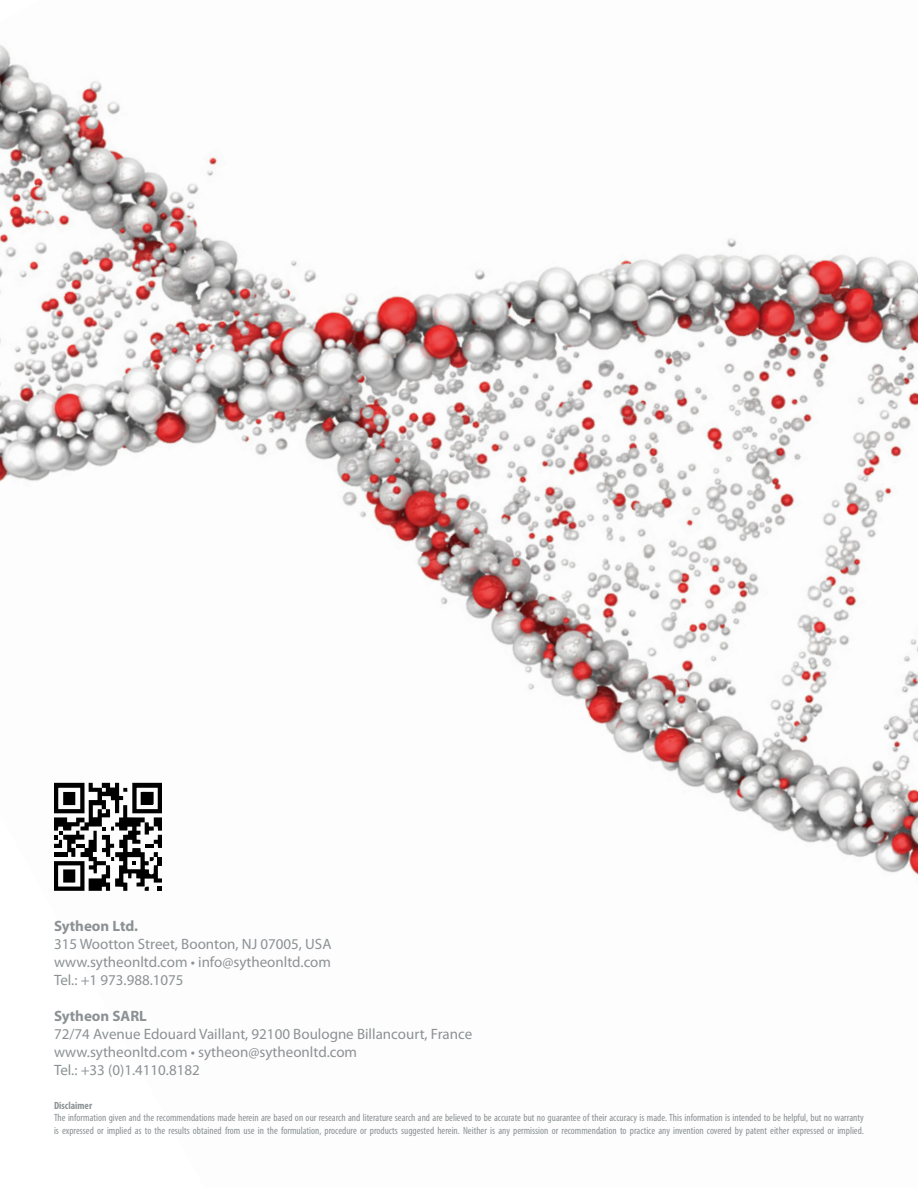
<style>
.page{position:relative;width:918px;height:1188px;background:#fff}
.page>*{position:absolute;margin:0;border:0;box-sizing:border-box;transform-origin:0 0}
.t1{font:15px/18px "Myriad Pro";color:#8c9294;text-align:justify}
.t2{font:700 15px "Myriad Pro";color:#8c9294}
.t3{font:condensed 10.5px/12.6px "Myriad Pro";color:#8c9294}
.t4{font:700 condensed 10.5px "Myriad Pro";color:#8c9294}
</style>
<div class="page">
<img style="left:0;top:44px;width:918px;height:832px">
<svg style="left:54px;top:783px;width:108px;height:108px"></svg>
<h1 class="t2" style="left:54px;top:916px;width:86px">Sytheon Ltd.</h1>
<h1 class="t1" style="left:54px;top:934px;width:279px">315 Wootton Street, Boonton, NJ 07005, USA www.sytheonltd.com • info@sytheonltd.com Tel.: +1 973.988.1075</h1>
<h1 class="t2" style="left:54px;top:1006px;width:94px">Sytheon SARL</h1>
<h1 class="t1" style="left:54px;top:1024px;width:420px;text-align:left">72/74 Avenue Edouard Vaillant, 92100 Boulogne Billancourt, France www.sytheonltd.com • sytheon@sytheonltd.com<br>Tel.: +33 (0)1.4110.8182</h1>
<p class="t4" style="left:54px;top:1099px;width:40px">Disclaimer</p>
<p class="t3" style="left:54px;top:1112px;width:811px">The information given and the recommendations made herein are based on our research and literature search and are believed to be accurate but no guarantee of their accuracy is made. This information is intended to be helpful, but no warranty is expressed or implied as to the results obtained from use in the formulation, procedure or products suggested herein. Neither is any permission or recommendation to practice any invention covered by patent either expressed or implied.</p>
</div>
